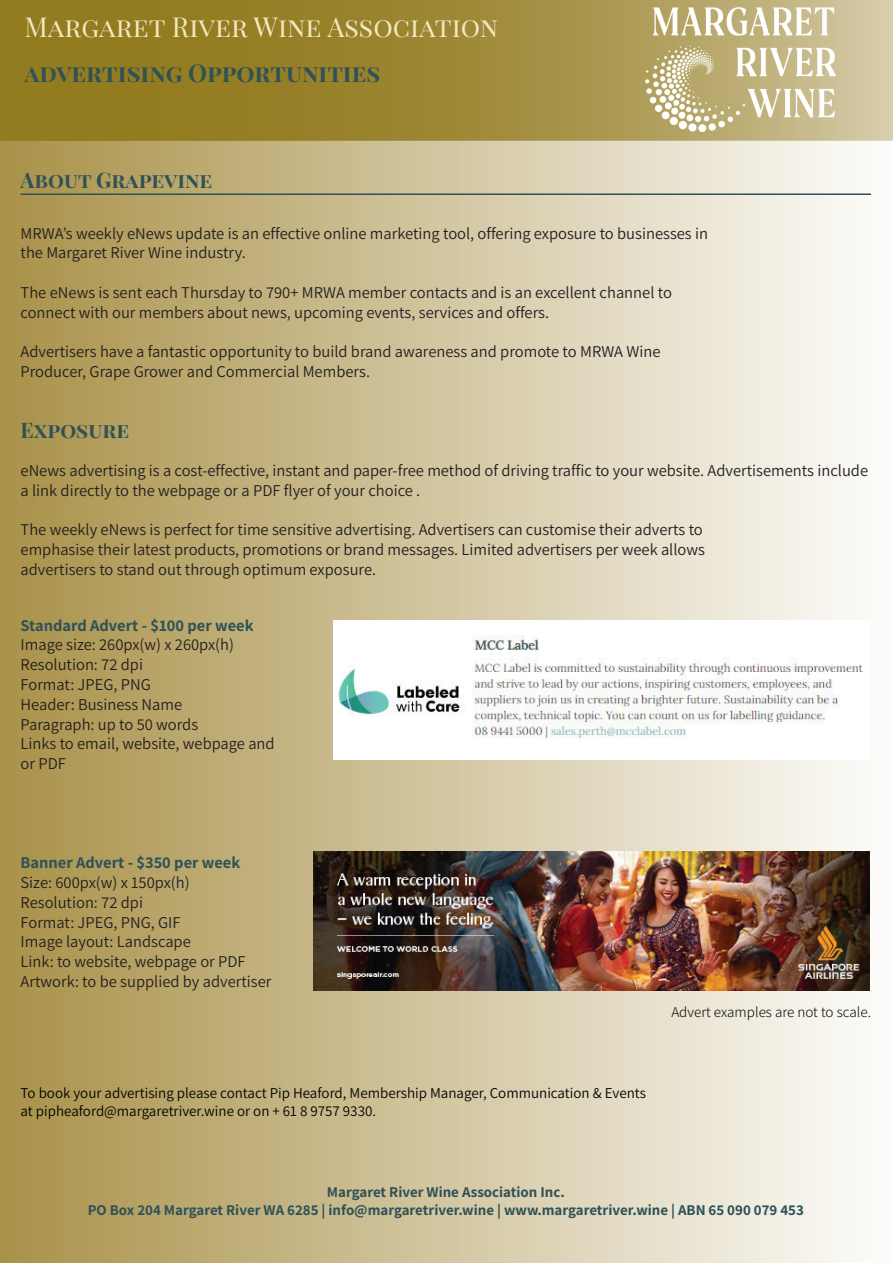
<style>
.page{position:relative;width:893px;height:1263px;background:#fff}
.page>*{position:absolute;margin:0;border:0;box-sizing:border-box;transform-origin:0 0}
.t1{font:27px "Playfair Display SC";color:#f2e8c1}
.t2{font:700 24px "Playfair Display SC";color:#2f5257}
.t3{font:700 21px "Playfair Display SC";color:#2f5257}
.t4{font:16.5px/19.8px "Assistant";color:#231f20}
.t5{font:700 16.5px "Assistant";color:#2f5257}
.t6{font:15px/18px "Assistant";color:#040503}
.t7{font:700 15px/18px "Assistant";color:#2f5257;text-align:center}
.t8{font:300 15px "Assistant";color:#040503}
</style>
<div class="page">
<div style="left:0;top:0;width:893px;height:1263px;background:linear-gradient(to right,#a99149,#fdfdfc)"></div>
<svg style="left:0;top:0;width:893px;height:140px;background:#a08b3a"></svg>
<hr style="left:21px;top:193px;width:850px;height:2px;background:#2f5257">
<img style="left:333px;top:620px;width:537px;height:139px">
<img style="left:313px;top:851px;width:557px;height:140px">
<img style="left:645px;top:8px;width:191px;height:124px">
<h1 class="t1" style="left:24px;top:10px;width:475px">Margaret River Wine Association</h1>
<h2 class="t2" style="left:24px;top:58px;width:357px">advertising Opportunities</h2>
<p class="t3" style="left:21px;top:167px;width:193px">About Grapevine</p>
<p class="t4" style="left:21px;top:222px;width:689px">MRWA’s weekly eNews update is an effective online marketing tool, offering exposure to businesses in the Margaret River Wine industry.</p>
<p class="t4" style="left:21px;top:282px;width:653px">The eNews is sent each Thursday to 790+ MRWA member contacts and is an excellent channel to connect with our members about news, upcoming events, services and offers.</p>
<p class="t4" style="left:21px;top:341px;width:641px">Advertisers have a fantastic opportunity to build brand awareness and promote to MRWA Wine<br>Producer, Grape Grower and Commercial Members.</p>
<p class="t3" style="left:21px;top:417px;width:110px">Exposure</p>
<p class="t4" style="left:21px;top:459px;width:849px">eNews advertising is a cost-effective, instant and paper-free method of driving traffic to your website. Advertisements include a link directly to the webpage or a PDF flyer of your choice .</p>
<p class="t4" style="left:21px;top:519px;width:686px">The weekly eNews is perfect for time sensitive advertising. Advertisers can customise their adverts to emphasise their latest products, promotions or brand messages. Limited advertisers per week allows advertisers to stand out through optimum exposure.</p>
<p class="t5" style="left:21px;top:614px;width:234px">Standard Advert - $100 per week</p>
<p class="t4" style="left:21px;top:634px;width:256px">Image size: 260px(w) x 260px(h)<br>Resolution: 72 dpi<br>Format: JPEG, PNG<br>Header: Business Name<br>Paragraph: up to 50 words<br>Links to email, website, webpage and or PDF</p>
<p class="t5" style="left:21px;top:851px;width:221px">Banner Advert - $350 per week</p>
<p class="t4" style="left:21px;top:872px;width:252px">Size: 600px(w) x 150px(h)<br>Resolution: 72 dpi<br>Format: JPEG, PNG, GIF<br>Image layout: Landscape<br>Link: to website, webpage or PDF<br>Artwork: to be supplied by advertiser</p>
<p class="t8" style="left:671px;top:1002px;width:201px">Advert examples are not to scale.</p>
<p class="t6" style="left:21px;top:1083px;width:627px">To book your advertising please contact Pip Heaford, Membership Manager, Communication &amp; Events at pipheaford@margaretriver.wine or on + 61 8 9757 9330.</p>
<p class="t7" style="left:88px;top:1182px;width:718px">Margaret River Wine Association Inc.<br>PO Box 204 Margaret River WA 6285 | info@margaretriver.wine | www.margaretriver.wine | ABN 65 090 079 453</p>
</div>
